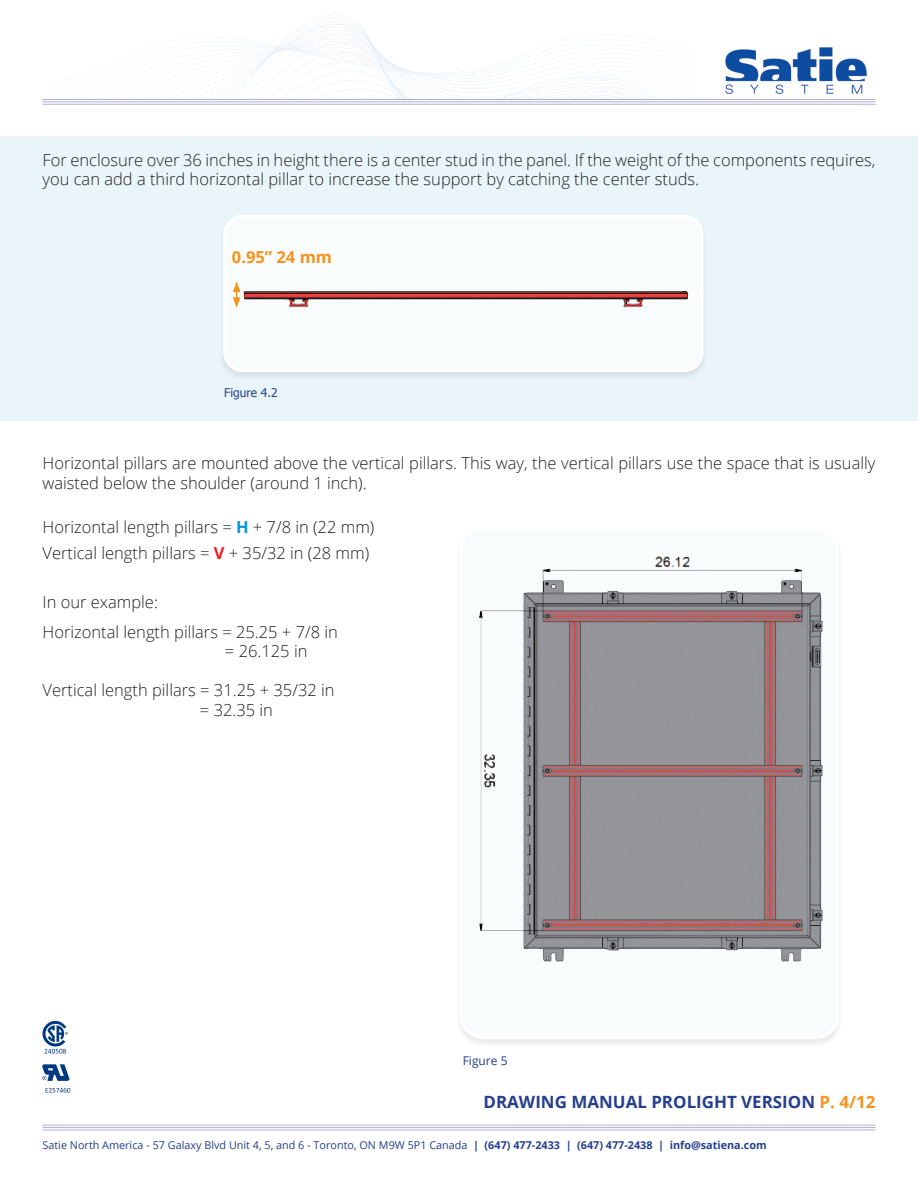
<style>
.page{position:relative;width:918px;height:1188px;background:#fff}
.page>*{position:absolute;margin:0;border:0;box-sizing:border-box;transform-origin:0 0}
.t1{font:700 16.95px "Open Sans";color:#253f8e}
.t2{font:300 16.5px/19.5px "Open Sans";color:#231f20}
.t3{font:700 16.5px "Open Sans";color:#f7931d}
.t4{font:12px "Tahoma";color:#253f8e}
.t5{font:12px "Open Sans";color:#253f8e}
.t6{font:10.8px "Open Sans";color:#253f8e}
.s1{font-weight:700;color:#0095d9}
.s2{font-weight:700;color:#ee1d23}
.s3{color:#f7931d}
.s4{font-weight:700}
</style>
<div class="page">
<div style="left:0;top:136px;width:918px;height:285px;background:#eaf5fa"></div>
<hr style="left:43px;top:101px;width:832px;height:1px;background:#afb0d2">
<hr style="left:43px;top:99px;width:832px;height:1px;background:#afb0d2">
<hr style="left:43px;top:104px;width:832px;height:1px;background:#afb0d2">
<img style="left:725px;top:47px;width:142px;height:47px">
<svg style="left:42px;top:1064px;width:27px;height:17px"></svg>
<svg style="left:46px;top:1088px;width:24px;height:5px"></svg>
<svg style="left:43px;top:1021px;width:25px;height:33px"></svg>
<hr style="left:43px;top:1127px;width:832px;height:1px;background:#afb0d2">
<hr style="left:43px;top:1125px;width:832px;height:1px;background:#afb0d2">
<hr style="left:43px;top:1130px;width:832px;height:1px;background:#afb0d2">
<div style="left:219px;top:215px;width:489px;height:166px;background:#e2edf2"></div>
<div style="left:225px;top:216px;width:477px;height:155px;background:#f9fcfd;border-radius:18px"></div>
<img style="left:244px;top:290px;width:444px;height:18px">
<div style="left:223px;top:215px;width:481px;height:157px;border:3px solid #fff;border-radius:18px"></div>
<div style="left:455px;top:526px;width:388px;height:522px;background:#f8f8f8"></div>
<div style="left:461px;top:528px;width:376px;height:509px;background:#f9fcfd;border-radius:21px"></div>
<img style="left:479px;top:556px;width:344px;height:406px">
<div style="left:460px;top:527px;width:379px;height:512px;border:3px solid #fff;border-radius:21px"></div>
<svg style="left:233px;top:281px;width:7px;height:27px"></svg>
<svg style="left:71px;top:33px;width:625px;height:67px"></svg>
<p class="t2" style="left:43px;top:150px;width:834px">For enclosure over 36 inches in height there is a center stud in the panel. If the weight of the components requires, you can add a third horizontal pillar to increase the support by catching the center studs.</p>
<p class="t3" style="left:232px;top:246px;width:102px">0.95” 24 mm</p>
<p class="t4" style="left:224px;top:385px;width:55px">Figure 4.2</p>
<p class="t2" style="left:43px;top:453px;width:834px">Horizontal pillars are mounted above the vertical pillars. This way, the vertical pillars use the space that is usually waisted below the shoulder (around 1 inch).</p>
<p class="t2" style="left:43px;top:517px;width:333px">Horizontal length pillars = <span class="s1">H</span> + 7/8 in (22 mm)</p>
<p class="t2" style="left:43px;top:543px;width:328px">Vertical length pillars = <span class="s2">V</span> + 35/32 in (28 mm)</p>
<p class="t2" style="left:43px;top:592px;width:117px">In our example:</p>
<p class="t2" style="left:43px;top:622px;width:297px">Horizontal length pillars = 25.25 + 7/8 in</p>
<p class="t2" style="left:225px;top:641px;width:84px">= 26.125 in</p>
<p class="t2" style="left:43px;top:680px;width:294px">Vertical length pillars = 31.25 + 35/32 in</p>
<p class="t2" style="left:200px;top:700px;width:75px">= 32.35 in</p>
<p class="t5" style="left:463px;top:1053px;width:46px">Figure 5</p>
<p class="t1" style="left:484px;top:1090px;width:393px">DRAWING MANUAL PROLIGHT VERSION <span class="s3">P. 4/12</span></p>
<p class="t6" style="left:43px;top:1138px;width:726px">Satie North America - 57 Galaxy Blvd Unit 4, 5, and 6 - Toronto, ON M9W 5P1 Canada <span class="s4">| (647) 477-2433 | (647) 477-2438 | info@satiena.com</span></p>
</div>
